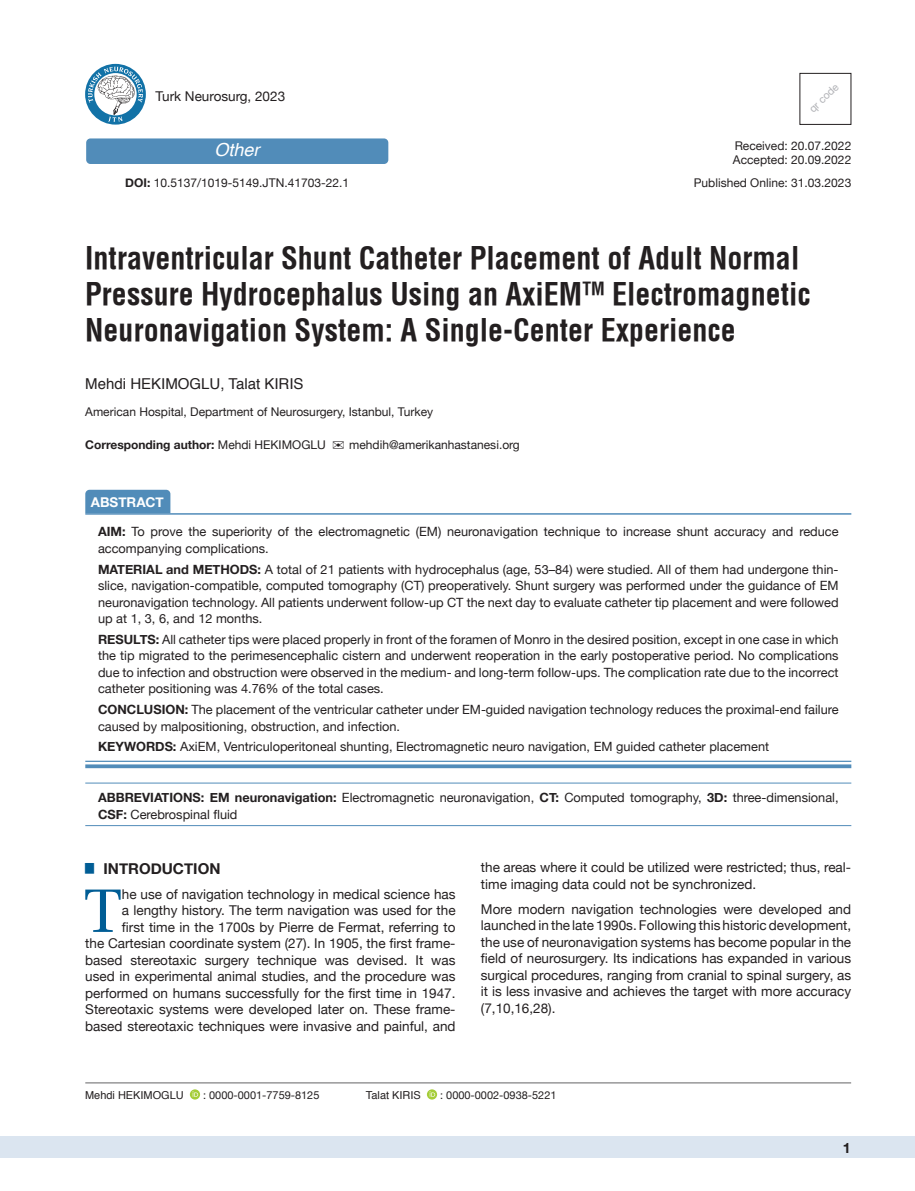
<style>
.page{position:relative;width:915px;height:1191px;background:#fff}
.page>*{position:absolute;margin:0;border:0;box-sizing:border-box;transform-origin:0 0}
.t1{font:61.2px "Utopia";color:#005d95}
.t2{font:700 30px/36px "Helvetica Condens";color:#231f20}
.t3{font:italic 18px "Helvetica";color:#fff}
.t4{font:15px "Helvetica";color:#231f20}
.t5{font:700 15px "Helvetica Neue";color:#231f20}
.t6{font:700 14.25px "Helvetica Neue";color:#231f20}
.t7{font:13.5px/16.5px "Helvetica Neue";color:#231f20}
.t8{font:700 13.5px "Helvetica Neue";color:#fff}
.t9{font:12.75px/16.5px "Helvetica Neue";color:#231f20}
.t10{font:12px/14.4px "Helvetica Neue";color:#231f20}
.t11{font:700 12px "Helvetica Neue";color:#231f20}
.t12{font:10.95px "Helvetica Neue";color:#231f20}
.t13{font:10.95px "Helvetica";color:#231f20}
.t14{font:10.5px "Helvetica Neue";color:#b2b3b7}
.s1{font-weight:700}
.s2{font-weight:400}
</style>
<div class="page">
<div style="left:0;top:1136px;width:914px;height:22px;background:#dbe5f0"></div>
<hr style="left:85px;top:1082px;width:765px;height:1px;background:#636366">
<div style="left:799px;top:73px;width:51px;height:52px;border:1px solid #231f20"></div>
<svg style="left:190px;top:1089px;width:10px;height:10px"></svg>
<svg style="left:192px;top:1091px;width:6px;height:5px"></svg>
<svg style="left:427px;top:1089px;width:10px;height:10px"></svg>
<svg style="left:429px;top:1091px;width:6px;height:5px"></svg>
<div style="left:85px;top:490px;width:85px;height:23px;background:#518cb9"></div>
<hr style="left:85px;top:513px;width:766px;height:1px;background:#518cb9">
<hr style="left:85px;top:760px;width:766px;height:2px;background:#518cb9">
<svg style="left:85px;top:764px;width:766px;height:4px;background:#6498c0"></svg>
<hr style="left:85px;top:782px;width:766px;height:1px;background:#518cb9">
<hr style="left:85px;top:825px;width:766px;height:1px;background:#518cb9">
<svg style="left:85px;top:64px;width:61px;height:61px"></svg>
<svg style="left:88px;top:67px;width:55px;height:55px"></svg>
<div style="left:86px;top:138px;width:302px;height:26px;background:#518cb9;border-radius:4px"></div>
<p class="t7" style="left:156px;top:88px;width:131px">Turk Neurosurg, 2023</p>
<p class="t14" style="left:805px;top:105px;width:38px;rotate:-44deg">qr code</p>
<h3 class="t3" style="left:214px;top:136px;width:47px">Other</h3>
<p class="t10" style="left:125px;top:177px;width:225px"><span class="s1">DOI:</span> 10.5137/1019-5149.JTN.41703-22.1</p>
<p class="t10" style="left:732px;top:139px;width:120px">Received: 20.07.2022<br>Accepted: 20.09.2022</p>
<p class="t10" style="left:693px;top:176px;width:159px">Published Online: 31.03.2023</p>
<h2 class="t2" style="left:85px;top:240px;width:726px">Intraventricular Shunt Catheter Placement of Adult Normal<br>Pressure Hydrocephalus Using an AxiEM<sup>TM</sup> Electromagnetic<br>Neuronavigation System: A Single-Center Experience</h2>
<p class="t4" style="left:85px;top:372px;width:220px">Mehdi HEKIMOGLU, Talat KIRIS</p>
<p class="t10" style="left:85px;top:405px;width:349px">American Hospital, Department of Neurosurgery, Istanbul, Turkey</p>
<p class="t11" style="left:85px;top:435px;width:242px">Corresponding author: <span class="s2">Mehdi HEKIMOGLU</span></p>
<p class="t10" style="left:349px;top:438px;width:172px">mehdih@amerikanhastanesi.org</p>
<p class="t8" style="left:91px;top:491px;width:75px">ABSTRACT</p>
<p class="t9" style="left:98px;top:524px;width:741px"><span class="s1">AIM:</span> To prove the superiority of the electromagnetic (EM) neuronavigation technique to increase shunt accuracy and reduce accompanying complications.</p>
<p class="t9" style="left:98px;top:561px;width:741px;text-align:justify"><span class="s1">MATERIAL and METHODS:</span> A total of 21 patients with hydrocephalus (age, 53–84) were studied. All of them had undergone thin&shy;slice, navigation-compatible, computed tomography (CT) preoperatively. Shunt surgery was performed under the guidance of EM neuronavigation technology. All patients underwent follow-up CT the next day to evaluate catheter tip placement and were followed up at 1, 3, 6, and 12 months.</p>
<p class="t9" style="left:98px;top:632px;width:741px;text-align:justify"><span class="s1">RESULTS:</span> All catheter tips were placed properly in front of the foramen of Monro in the desired position, except in one case in which the tip migrated to the perimesencephalic cistern and underwent reoperation in the early postoperative period. No complications due to infection and obstruction were observed in the medium- and long-term follow-ups. The complication rate due to the incorrect catheter positioning was 4.76% of the total cases.</p>
<p class="t9" style="left:98px;top:702px;width:741px"><span class="s1">CONCLUSION:</span> The placement of the ventricular catheter under EM-guided navigation technology reduces the proximal-end failure caused by malpositioning, obstruction, and infection.</p>
<p class="t9" style="left:98px;top:739px;width:672px"><span class="s1">KEYWORDS:</span> AxiEM, Ventriculoperitoneal shunting, Electromagnetic neuro navigation, EM guided catheter placement</p>
<p class="t9" style="left:98px;top:790px;width:741px"><span class="s1">ABBREVIATIONS: EM neuronavigation:</span> Electromagnetic neuronavigation, <span class="s1">CT:</span> Computed tomography, <span class="s1">3D:</span> three-dimensional,<br><span class="s1">CSF:</span> Cerebrospinal fluid</p>
<p class="t5" style="left:85px;top:856px;width:137px"><sup>█</sup> INTRODUCTION</p>
<h1 class="t1" style="left:84px;top:875px;width:39px">T</h1>
<p class="t7" style="left:85px;top:886px;width:371px;text-align:right">he use of navigation technology in medical science has<br>a lengthy history. The term navigation was used for the<br>first time in the 1700s by Pierre de Fermat, referring to<br>the Cartesian coordinate system (27). In 1905, the first frame&shy;based stereotaxic surgery technique was devised. It was used in experimental animal studies, and the procedure was performed on humans successfully for the first time in 1947.<br>Stereotaxic systems were developed later on. These frame&shy;based stereotaxic techniques were invasive and painful, and</p>
<p class="t7" style="left:480px;top:860px;width:371px">the areas where it could be utilized were restricted; thus, real&shy;time imaging data could not be synchronized.</p>
<p class="t7" style="left:480px;top:901px;width:371px;text-align:justify">More modern navigation technologies were developed and launched in the late 1990s. Following this historic development, the use of neuronavigation systems has become popular in the field of neurosurgery. Its indications has expanded in various surgical procedures, ranging from cranial to spinal surgery, as it is less invasive and achieves the target with more accuracy (7,10,16,28).</p>
<p class="t13" style="left:85px;top:1086px;width:100px">Mehdi HEKIMOGLU</p>
<p class="t12" style="left:203px;top:1087px;width:118px">: 0000-0001-7759-8125</p>
<p class="t13" style="left:366px;top:1086px;width:56px">Talat KIRIS</p>
<p class="t12" style="left:440px;top:1087px;width:118px">: 0000-0002-0938-5221</p>
<p class="t6" style="left:842px;top:1137px;width:9px">1</p>
</div>
